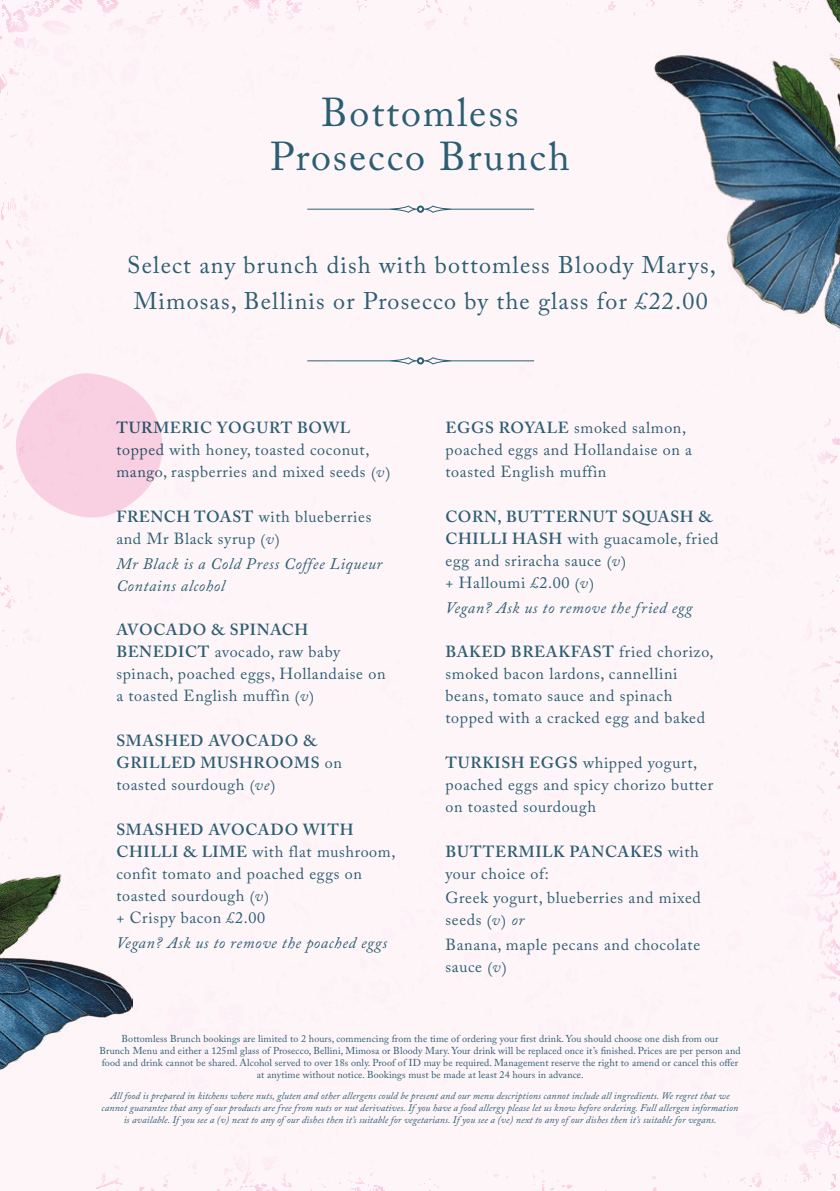
<style>
.page{position:relative;width:840px;height:1191px;background:#fff}
.page>*{position:absolute;margin:0;border:0;box-sizing:border-box;transform-origin:0 0}
.t1{font:40px/44px "Adobe Caslon Pro";letter-spacing:.05em;color:#2c5e72;text-align:center}
.t2{font:24px/36px "Adobe Caslon Pro";letter-spacing:.05em;color:#2c5e72}
.t3{font:16px/22px "Adobe Caslon Pro";letter-spacing:.04em;color:#2c5e72}
.t4{font:italic 16px/22px "Adobe Caslon Pro";letter-spacing:.04em;color:#2c5e72}
.t5{font:600 16px/22px "Adobe Caslon Pro";letter-spacing:.04em;color:#2c5e72}
.t6{font:10px/12px "Adobe Caslon Pro";letter-spacing:.01em;color:#2c5e72;text-align:center}
.t7{font:italic 10px/12px "Adobe Caslon Pro";letter-spacing:.01em;color:#2c5e72;text-align:center}
.s1{font-style:italic}
.s2{font-weight:600}
.s3{font-weight:400}
.s4{font-weight:400;font-style:italic}
</style>
<div class="page">
<div style="left:0;top:0;width:839px;height:1191px;background:#fef5f9"></div>
<img style="left:653px;top:0;width:186px;height:332px">
<img style="left:0;top:837px;width:133px;height:233px">
<svg style="left:5px;top:373px;width:158px;height:146px"></svg>
<svg style="left:307px;top:205px;width:227px;height:8px"></svg>
<svg style="left:307px;top:357px;width:227px;height:7px"></svg>
<h1 class="t1" style="left:270px;top:90px;width:301px">Bottomless<br>Prosecco Brunch</h1>
<h2 class="t2" style="left:127px;top:247px;width:590px">Select any brunch dish with bottomless Bloody Marys,<br>Mimosas, Bellinis or Prosecco by the glass for £22.00</h2>
<p class="t5" style="left:116px;top:416px;width:236px">TURMERIC YOGURT BOWL</p>
<p class="t3" style="left:116px;top:438px;width:275px">topped with honey, toasted coconut, mango, raspberries and mixed seeds (<span class="s1">v</span>)</p>
<p class="t3" style="left:116px;top:505px;width:256px"><span class="s2">FRENCH TOAST</span> with blueberries and Mr Black syrup (<span class="s1">v</span>)</p>
<p class="t4" style="left:116px;top:552px;width:267px">Mr Black is a Cold Press Coffee Liqueur<br>Contains alcohol</p>
<p class="t3" style="left:116px;top:618px;width:270px"><span class="s2">AVOCADO &amp; SPINACH<br>BENEDICT</span> avocado, raw baby spinach, poached eggs, Hollandaise on a toasted English muffin (<span class="s1">v</span>)</p>
<p class="t5" style="left:116px;top:729px;width:227px">SMASHED AVOCADO &amp;<br>GRILLED MUSHROOMS <span class="s3">on toasted sourdough (</span><span class="s4">ve</span><span class="s3">)</span></p>
<p class="t3" style="left:116px;top:818px;width:280px"><span class="s2">SMASHED AVOCADO WITH<br>CHILLI &amp; LIME</span> with flat mushroom, confit tomato and poached eggs on toasted sourdough (<span class="s1">v</span>)<br>+ Crispy bacon £2.00</p>
<p class="t4" style="left:116px;top:931px;width:272px">Vegan? Ask us to remove the poached eggs</p>
<p class="t3" style="left:445px;top:416px;width:248px"><span class="s2">EGGS ROYALE</span> smoked salmon, poached eggs and Hollandaise on a toasted English muffin</p>
<p class="t3" style="left:445px;top:505px;width:274px"><span class="s2">CORN, BUTTERNUT SQUASH &amp;<br>CHILLI HASH</span> with guacamole, fried egg and sriracha sauce (<span class="s1">v</span>)<br>+ Halloumi £2.00 (<span class="s1">v</span>)</p>
<p class="t4" style="left:445px;top:596px;width:248px">Vegan? Ask us to remove the fried egg</p>
<p class="t3" style="left:445px;top:640px;width:269px"><span class="s2">BAKED BREAKFAST</span> fried chorizo, smoked bacon lardons, cannellini beans, tomato sauce and spinach topped with a cracked egg and baked</p>
<p class="t3" style="left:445px;top:751px;width:269px"><span class="s2">TURKISH EGGS</span> whipped yogurt, poached eggs and spicy chorizo butter on toasted sourdough</p>
<p class="t5" style="left:445px;top:840px;width:255px">BUTTERMILK PANCAKES <span class="s3">with your choice of:</span></p>
<p class="t3" style="left:445px;top:887px;width:257px">Greek yogurt, blueberries and mixed seeds (<span class="s1">v</span>) <span class="s1">or</span></p>
<p class="t3" style="left:445px;top:933px;width:256px">Banana, maple pecans and chocolate sauce (<span class="s1">v</span>)</p>
<p class="t6" style="left:99px;top:1033px;width:642px">Bottomless Brunch bookings are limited to 2 hours, commencing from the time of ordering your first drink. You should choose one dish from our<br>Brunch Menu and either a 125ml glass of Prosecco, Bellini, Mimosa or Bloody Mary. Your drink will be replaced once it’s finished. Prices are per person and food and drink cannot be shared. Alcohol served to over 18s only. Proof of ID may be required. Management reserve the right to amend or cancel this offer at anytime without notice. Bookings must be made at least 24 hours in advance.</p>
<p class="t7" style="left:101px;top:1089px;width:638px">All food is prepared in kitchens where nuts, gluten and other allergens could be present and our menu descriptions cannot include all ingredients. We regret that we cannot guarantee that any of our products are free from nuts or nut derivatives. If you have a food allergy please let us know before ordering. Full allergen information is available. If you see a (v) next to any of our dishes then it’s suitable for vegetarians. If you see a (ve) next to any of our dishes then it’s suitable for vegans.</p>
</div>
